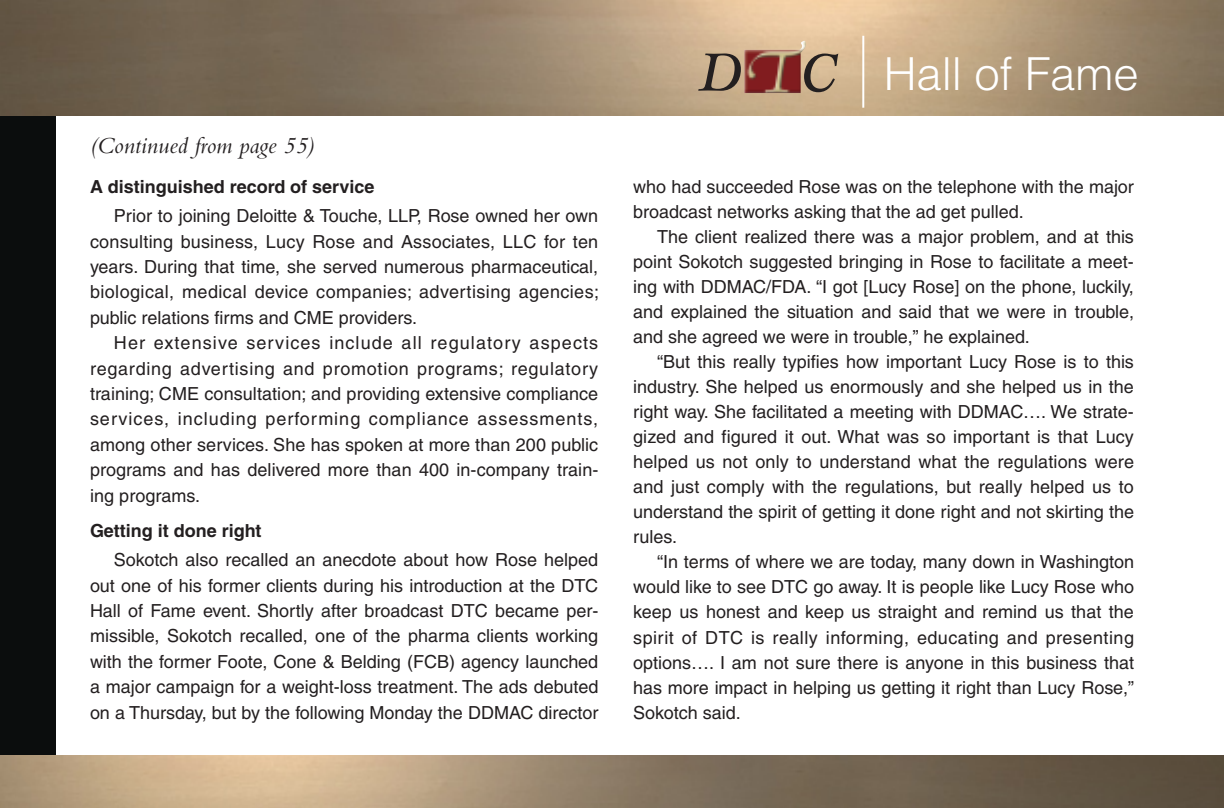
<style>
.page{position:relative;width:1224px;height:810px;background:#fff}
.page>*{position:absolute;margin:0;border:0;box-sizing:border-box;transform-origin:0 0}
.t1{font:300 45.6px "Helvetica";color:#fff}
.t2{font:italic 24px "Bembo";color:#231f20}
.t3{font:18px/25px "Helvetica";color:#231f20;text-align:justify}
.t4{font:700 18px "Helvetica";color:#231f20}
</style>
<div class="page">
<div style="left:0;top:10px;width:56px;height:757px;background:#0b0d0d"></div>
<img style="left:0;top:755px;width:1224px;height:53px">
<img style="left:0;top:0;width:1224px;height:115px">
<img style="left:744px;top:41px;width:62px;height:52px">
<svg style="left:804px;top:54px;width:34px;height:38px"></svg>
<svg style="left:698px;top:54px;width:43px;height:37px;background:#95826b"></svg>
<hr style="left:862px;top:36px;width:2px;height:72px;background:#fff">
<h2 class="t2" style="left:90px;top:137px;width:226px">(Continued from page 55)</h2>
<p class="t4" style="left:90px;top:180px;width:286px">A distinguished record of service</p>
<p class="t3" style="left:90px;top:205px;width:511px;text-indent:24px">Prior to joining Deloitte &amp; Touche, LLP, Rose owned her own consulting business, Lucy Rose and Associates, LLC for ten years. During that time, she served numerous pharmaceutical, biological, medical device companies; advertising agencies; public relations firms and CME providers.</p>
<p class="t3" style="left:90px;top:332px;width:510px;text-indent:24px">Her extensive services include all regulatory aspects regarding advertising and promotion programs; regulatory training; CME consultation; and providing extensive compliance services, including performing compliance assessments, among other services. She has spoken at more than 200 public programs and has delivered more than 400 in-company train&shy;ing programs.</p>
<p class="t4" style="left:90px;top:524px;width:173px">Getting it done right</p>
<p class="t3" style="left:90px;top:549px;width:510px;text-indent:24px">Sokotch also recalled an anecdote about how Rose helped out one of his former clients during his introduction at the DTC Hall of Fame event. Shortly after broadcast DTC became per&shy;missible, Sokotch recalled, one of the pharma clients working with the former Foote, Cone &amp; Belding (FCB) agency launched a major campaign for a weight-loss treatment. The ads debuted on a Thursday, but by the following Monday the DDMAC director</p>
<h1 class="t1" style="left:884px;top:57px;width:257px">Hall of Fame</h1>
<p class="t3" style="left:633px;top:176px;width:502px">who had succeeded Rose was on the telephone with the major broadcast networks asking that the ad get pulled.</p>
<p class="t3" style="left:633px;top:226px;width:502px;text-indent:24px">The client realized there was a major problem, and at this point Sokotch suggested bringing in Rose to facilitate a meet&shy;ing with DDMAC/FDA. “I got [Lucy Rose] on the phone, luckily, and explained the situation and said that we were in trouble, and she agreed we were in trouble,” he explained.</p>
<p class="t3" style="left:633px;top:351px;width:502px;text-indent:24px">“But this really typifies how important Lucy Rose is to this industry. She helped us enormously and she helped us in the right way. She facilitated a meeting with DDMAC…. We strate&shy;gized and figured it out. What was so important is that Lucy helped us not only to understand what the regulations were and just comply with the regulations, but really helped us to understand the spirit of getting it done right and not skirting the rules.</p>
<p class="t3" style="left:633px;top:551px;width:502px;text-indent:24px">“In terms of where we are today, many down in Washington would like to see DTC go away. It is people like Lucy Rose who keep us honest and keep us straight and remind us that the spirit of DTC is really informing, educating and presenting options…. I am not sure there is anyone in this business that has more impact in helping us getting it right than Lucy Rose,” Sokotch said.</p>
</div>
